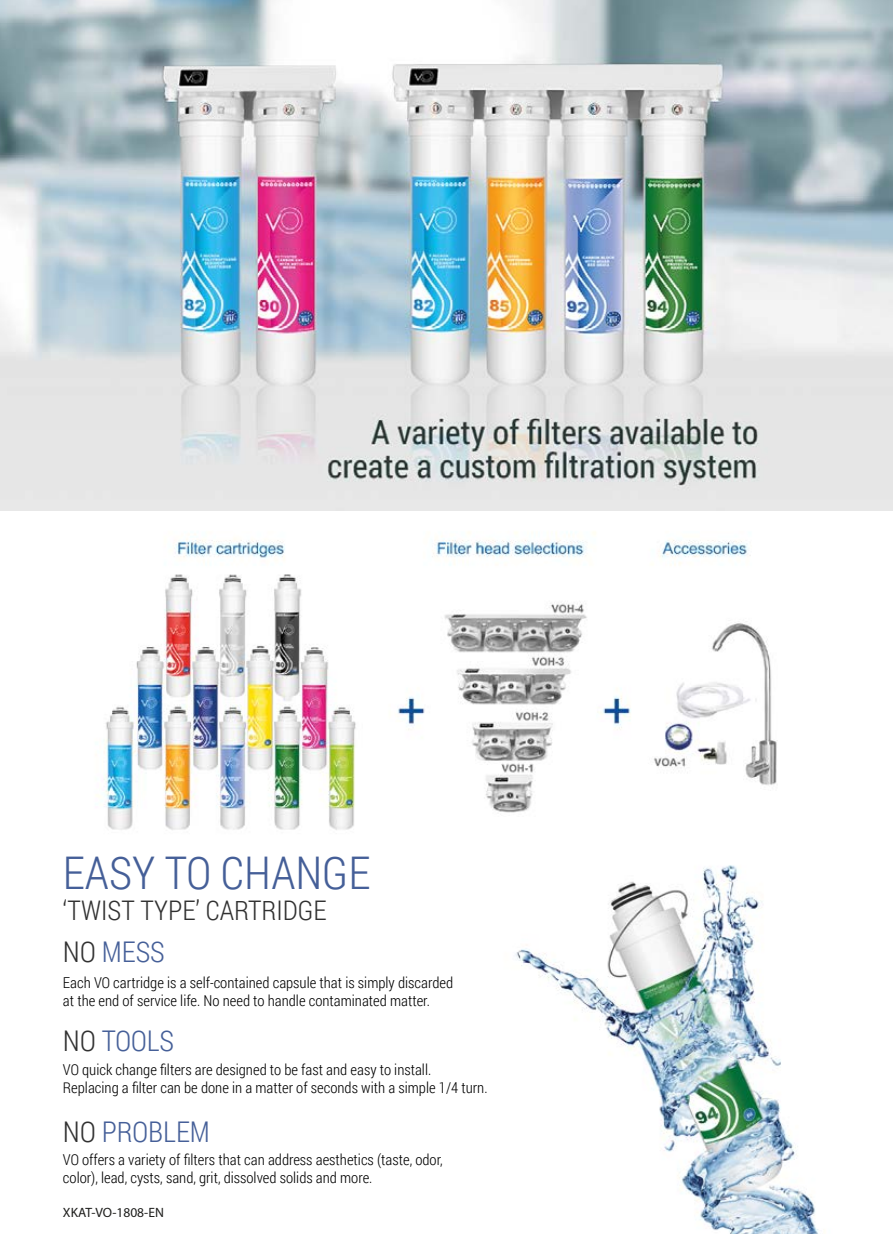
<style>
.page{position:relative;width:893px;height:1234px;background:#fff}
.page>*{position:absolute;margin:0;border:0;box-sizing:border-box;transform-origin:0 0}
.t1{font:300 45px "Roboto Condensed";color:#455f98}
.t2{font:300 28.5px "Roboto Condensed";color:#455f98}
.t3{font:300 27px "Roboto Condensed";color:#313131}
.t4{font:300 15px/18px "Roboto Condensed";color:#000101}
.t5{font:13.5px "Myriad Pro";color:#1d1d1b}
.s1{color:#313131}
</style>
<div class="page">
<img style="left:515px;top:865px;width:310px;height:368px">
<img style="left:96px;top:532px;width:682px;height:298px">
<img style="left:0;top:0;width:893px;height:510px">
<h1 class="t1" style="left:63px;top:841px;width:309px">EASY TO CHANGE</h1>
<h3 class="t3" style="left:63px;top:891px;width:265px">‘TWIST TYPE’ CARTRIDGE</h3>
<h2 class="t2" style="left:63px;top:932px;width:103px"><span class="s1">NO</span> MESS</h2>
<p class="t4" style="left:63px;top:973px;width:392px">Each VO cartridge is a self-contained capsule that is simply discarded at the end of service life. No need to handle contaminated matter.</p>
<h2 class="t2" style="left:63px;top:1020px;width:113px"><span class="s1">NO</span> TOOLS</h2>
<p class="t4" style="left:63px;top:1060px;width:426px">VO quick change filters are designed to be fast and easy to install.<br>Replacing a filter can be done in a matter of seconds with a simple 1/4 turn.</p>
<h2 class="t2" style="left:63px;top:1112px;width:149px"><span class="s1">NO</span> PROBLEM</h2>
<p class="t4" style="left:63px;top:1150px;width:381px">VO offers a variety of filters that can address aesthetics (taste, odor, color), lead, cysts, sand, grit, dissolved solids and more.</p>
<p class="t5" style="left:63px;top:1203px;width:102px">XKAT-VO-1808-EN</p>
</div>
